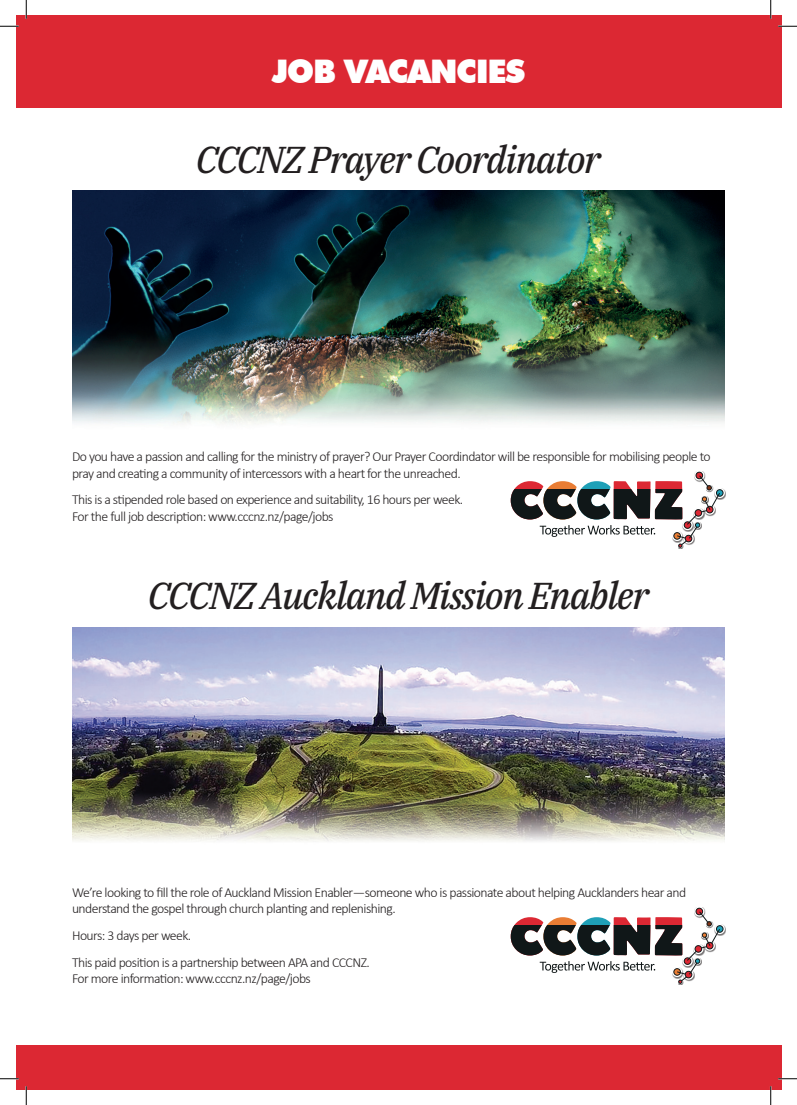
<style>
.page{position:relative;width:797px;height:1105px;background:#fff}
.page>*{position:absolute;margin:0;border:0;box-sizing:border-box;transform-origin:0 0}
.t1{font:italic 37.5px "IBM Plex Serif Text";letter-spacing:-.04em;color:#231f20}
.t2{font:900 32.5px "Futura BT";letter-spacing:-.04em;color:#fff}
.t3{font:300 13.75px/16.2px "Calibri";letter-spacing:-.04em;color:#231f20}
</style>
<div class="page">
<div style="left:16px;top:16px;width:765px;height:92px;background:#dc2833"></div>
<div style="left:16px;top:1045px;width:765px;height:44px;background:#dc2833"></div>
<img style="left:72px;top:191px;width:653px;height:233px">
<img style="left:72px;top:628px;width:653px;height:214px">
<div style="left:694px;top:471px;width:11px;height:11px;background:#d3d2d2"></div>
<svg style="left:694px;top:470px;width:10px;height:11px"></svg>
<div style="left:696px;top:472px;width:6px;height:7px;background:#dc2833;border-radius:50%"></div>
<div style="left:695px;top:472px;width:8px;height:7px;border:1px solid #101718;border-radius:50%"></div>
<div style="left:714px;top:488px;width:12px;height:12px;background:#231f20;opacity:.62"></div>
<svg style="left:714px;top:488px;width:11px;height:10px"></svg>
<div style="left:716px;top:490px;width:7px;height:6px;background:#1fa0b7;border-radius:50%"></div>
<div style="left:716px;top:489px;width:7px;height:8px;border:1px solid #101718;border-radius:50%"></div>
<svg style="left:510px;top:475px;width:210px;height:74px"></svg>
<div style="left:694px;top:907px;width:11px;height:11px;background:#d1d0d1"></div>
<svg style="left:694px;top:906px;width:10px;height:11px"></svg>
<div style="left:696px;top:908px;width:6px;height:7px;background:#dc2833;border-radius:50%"></div>
<div style="left:695px;top:908px;width:8px;height:7px;border:1px solid #101718;border-radius:50%"></div>
<div style="left:714px;top:924px;width:12px;height:12px;background:#231f20;opacity:.62"></div>
<svg style="left:714px;top:924px;width:11px;height:10px"></svg>
<div style="left:716px;top:926px;width:7px;height:6px;background:#1fa0b7;border-radius:50%"></div>
<div style="left:716px;top:925px;width:7px;height:8px;border:1px solid #101718;border-radius:50%"></div>
<svg style="left:510px;top:911px;width:210px;height:74px"></svg>
<svg style="left:0;top:25px;width:19px;height:2px"></svg>
<svg style="left:778px;top:25px;width:19px;height:2px"></svg>
<svg style="left:0;top:1078px;width:19px;height:1px"></svg>
<svg style="left:778px;top:1078px;width:19px;height:1px"></svg>
<svg style="left:25px;top:0;width:2px;height:19px"></svg>
<svg style="left:25px;top:1086px;width:2px;height:19px"></svg>
<svg style="left:770px;top:0;width:1px;height:19px"></svg>
<svg style="left:770px;top:1086px;width:1px;height:19px"></svg>
<h2 class="t2" style="left:272px;top:52px;width:255px">JOB VACANCIES</h2>
<h1 class="t1" style="left:196px;top:131px;width:406px">CCCNZ Prayer Coordinator</h1>
<p class="t3" style="left:72px;top:448px;width:640px">Do you have a passion and calling for the ministry of prayer? Our Prayer Coordindator will be responsible for mobilising people to pray and creating a community of intercessors with a heart for the unreached.</p>
<p class="t3" style="left:72px;top:492px;width:393px">This is a stipended role based on experience and suitability, 16 hours per week.<br>For the full job description: www.cccnz.nz/page/jobs</p>
<h1 class="t1" style="left:148px;top:566px;width:503px">CCCNZ Auckland Mission Enabler</h1>
<p class="t3" style="left:72px;top:884px;width:615px">We’re looking to fill the role of Auckland Mission Enabler—someone who is passionate about helping Aucklanders hear and understand the gospel through church planting and replenishing.</p>
<p class="t3" style="left:72px;top:922px;width:299px;line-height:26.9px">Hours: 3 days per week.<br>This paid position is a partnership between APA and CCCNZ.</p>
<p class="t3" style="left:72px;top:971px;width:240px">For more information: www.cccnz.nz/page/jobs</p>
</div>
